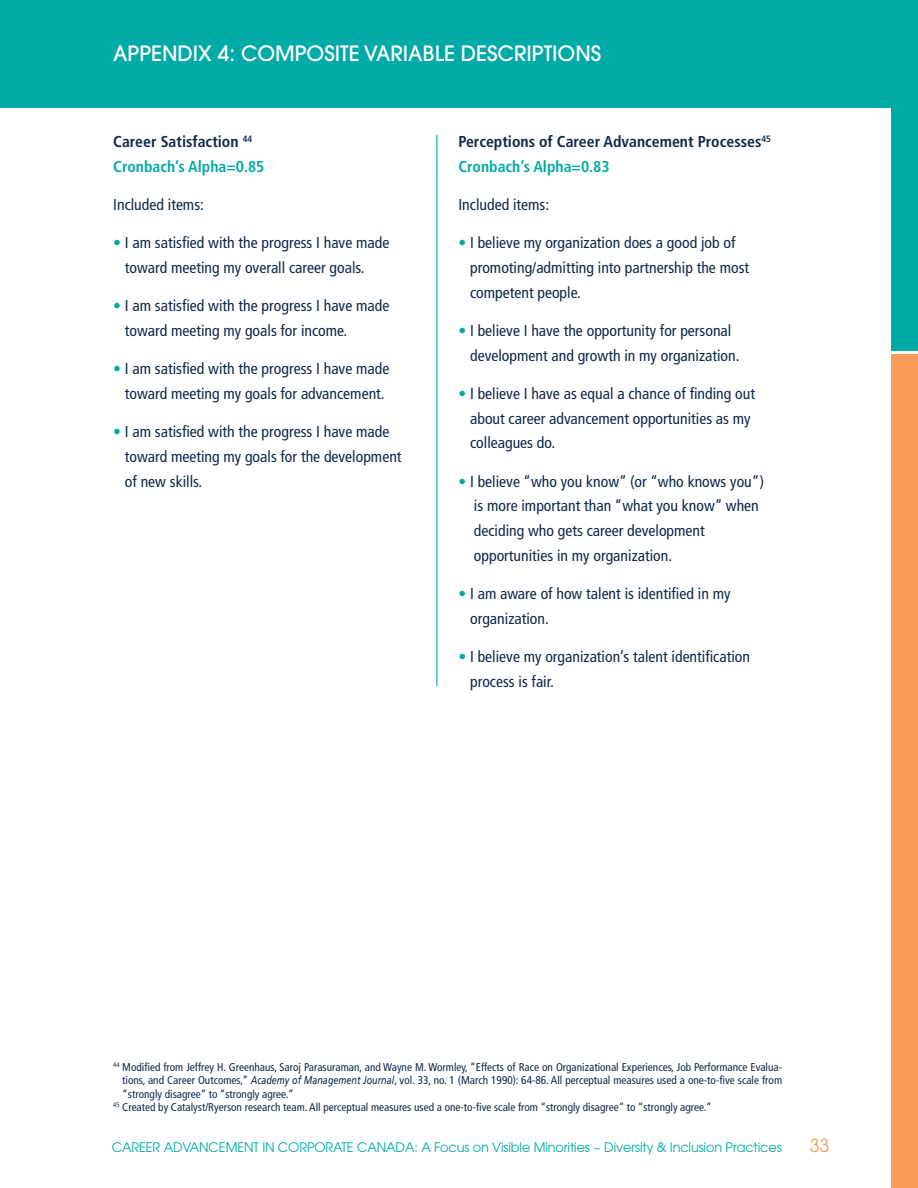
<style>
.page{position:relative;width:918px;height:1188px;background:#fff}
.page>*{position:absolute;margin:0;border:0;box-sizing:border-box;transform-origin:0 0}
.t1{font:500 21px "Avant Garde";color:#fff}
.t2{font:18px "Avant Garde";color:#f89d57}
.t3{font:condensed 15.75px/24.8px "Frutiger";color:#10284b}
.t4{font:700 condensed 15.75px/24.8px "Frutiger";color:#10284b}
.t5{font:700 condensed 15.75px/24.8px "Frutiger";color:#00aaa6}
.t6{font:13.2px "Avant Garde";letter-spacing:-.01em;color:#00aaa6}
.t7{font:condensed 11.25px "Frutiger";color:#10284b}
.s1{color:#10284b}
.s2{color:#00aaa6}
.s3{font-style:italic;font-stretch:normal}
</style>
<div class="page">
<div style="left:0;top:0;width:918px;height:108px;background:#00aaa6"></div>
<div style="left:891px;top:355px;width:27px;height:833px;background:#f89d57"></div>
<div style="left:891px;top:0;width:27px;height:351px;background:#00aaa6"></div>
<hr style="left:436px;top:135px;width:1px;height:551px;background:#00aaa6">
<h1 class="t1" style="left:113px;top:40px;width:13px">APPENDI</h1>
<h1 class="t1" style="left:198px;top:40px;width:73px">X 4: COMPOSITE</h1>
<h1 class="t1" style="left:364px;top:40px;width:13px">VARIABLE</h1>
<h1 class="t1" style="left:461px;top:40px;width:65px">DESCRIPTIONS</h1>
<p class="t5" style="left:113px;top:129px;width:153px"><span class="s1">Career Satisfaction</span> <sup>44<br></sup>Cronbach’s Alpha=0.85</p>
<p class="t3" style="left:113px;top:192px;width:92px">Included items:</p>
<p class="t3" style="left:125px;top:230px;width:266px;text-indent:-12px"><span class="s2">•</span> I am satisfied with the progress I have made toward meeting my overall career goals.</p>
<p class="t3" style="left:125px;top:293px;width:266px;text-indent:-12px"><span class="s2">•</span> I am satisfied with the progress I have made toward meeting my goals for income.</p>
<p class="t3" style="left:113px;top:356px;width:278px;text-align:center"><span class="s2">•</span> I am satisfied with the progress I have made toward meeting my goals for advancement.</p>
<p class="t3" style="left:125px;top:419px;width:278px;text-indent:-12px"><span class="s2">•</span> I am satisfied with the progress I have made toward meeting my goals for the development of new skills.</p>
<p class="t4" style="left:459px;top:129px;width:314px">Perceptions of Career Advancement Processes<sup>45<br></sup><span class="s2">Cronbach’s Alpha=0.83</span></p>
<p class="t3" style="left:459px;top:192px;width:92px">Included items:</p>
<p class="t3" style="left:470px;top:230px;width:281px;text-indent:-12px"><span class="s2">•</span> I believe my organization does a good job of promoting/admitting into partnership the most competent people.</p>
<p class="t3" style="left:470px;top:318px;width:271px;text-indent:-12px"><span class="s2">•</span> I believe I have the opportunity for personal development and growth in my organization.</p>
<p class="t3" style="left:470px;top:381px;width:286px;text-indent:-12px"><span class="s2">•</span> I believe I have as equal a chance of finding out about career advancement opportunities as my colleagues do.</p>
<p class="t3" style="left:474px;top:469px;width:292px;text-indent:-15px"><span class="s2">•</span> I believe “who you know” (or “who knows you”) is more important than “what you know” when deciding who gets career development opportunities in my organization.</p>
<p class="t3" style="left:470px;top:581px;width:262px;text-indent:-12px"><span class="s2">•</span> I am aware of how talent is identified in my organization.</p>
<p class="t3" style="left:470px;top:644px;width:281px;text-indent:-12px"><span class="s2">•</span> I believe my organization’s talent identification process is fair.</p>
<p class="t7" style="left:113px;top:1060px;width:670px"><sup>44</sup> Modified from Jeffrey H. Greenhaus, Saroj Parasuraman, and Wayne M. Wormley, “Effects of Race on Organizational Experiences, Job Performance Evalua-</p>
<p class="t7" style="left:122px;top:1074px;width:661px">tions, and Career Outcomes,” <span class="s3">Academy of Management Journal</span>, vol. 33, no. 1 (March 1990): 64-86. All perceptual measures used a one-to-five scale from</p>
<p class="t7" style="left:122px;top:1087px;width:173px">“strongly disagree” to “strongly agree.”</p>
<p class="t7" style="left:113px;top:1101px;width:600px"><sup>45</sup> Created by Catalyst/Ryerson research team. All perceptual measures used a one-to-five scale from “strongly disagree” to “strongly agree.”</p>
<p class="t6" style="left:112px;top:1139px;width:672px">CAREER ADVANCEMENT IN CORPORATE CANADA: A Focus on Visible Minorities ~ Diversity &amp; Inclusion Practices</p>
<p class="t2" style="left:810px;top:1135px;width:21px">33</p>
</div>
